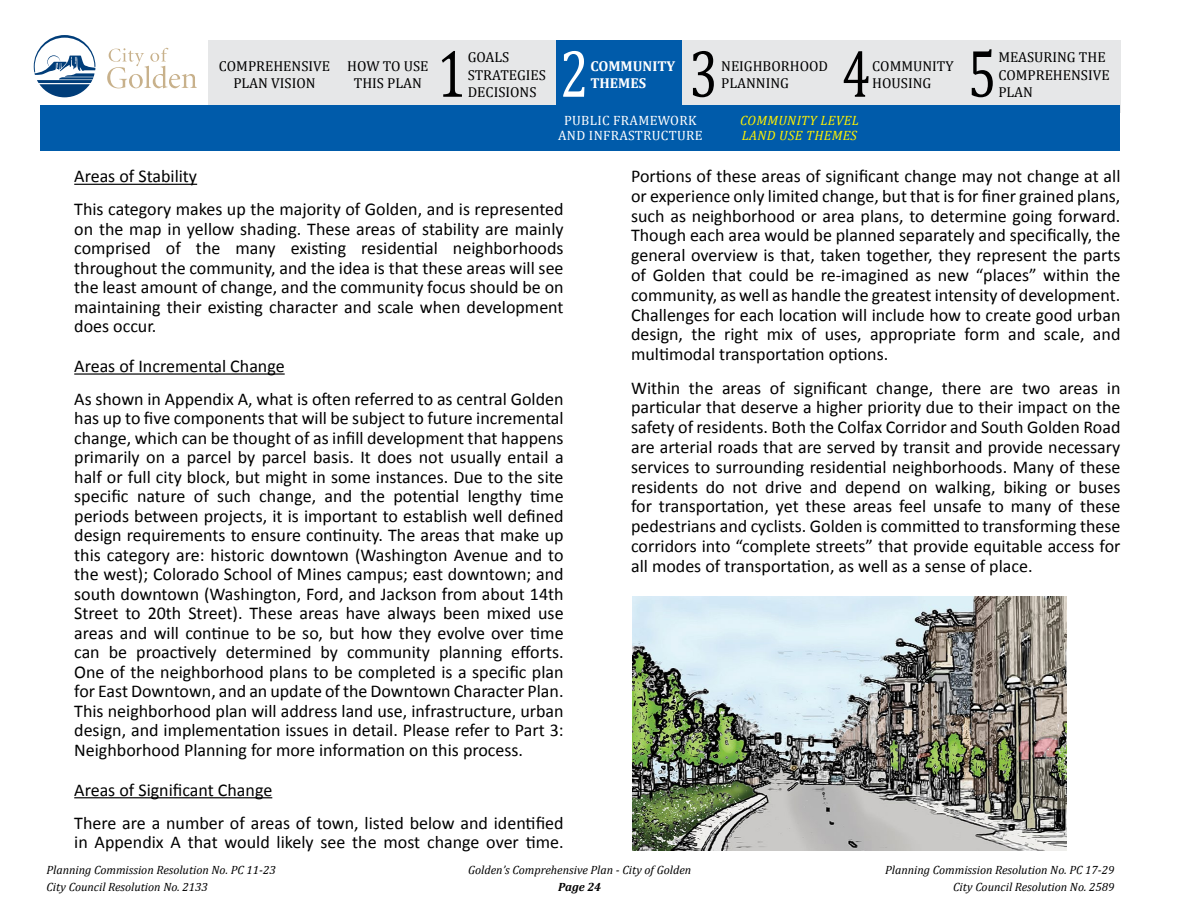
<style>
.page{position:relative;width:1188px;height:918px;background:#fff}
.page>*{position:absolute;margin:0;border:0;box-sizing:border-box;transform-origin:0 0}
.t1{font:67.95px "Cambria";color:#000;scale:.76 1}
.t2{font:67.95px "Cambria";color:#fff;scale:.76 1}
.t3{font:18px/19.5px "Calibri";color:#000;text-align:justify}
.t4{font:14.4px/17.2px "Cambria";color:#000;text-align:center}
.t5{font:700 14.4px "Cambria";color:#fff}
.t6{font:13.5px/15px "Cambria";letter-spacing:.025em;color:#fff;text-align:center}
.t7{font:italic 13.5px/15px "Cambria";letter-spacing:.025em;color:#fff200}
.t8{font:italic 12px "Cambria";color:#000}
.t9{font:italic 700 12px "Cambria";letter-spacing:-.005em;color:#000}
</style>
<div class="page">
<hr style="left:74px;top:184px;width:123px;height:1px;background:#000">
<hr style="left:74px;top:373px;width:211px;height:2px;background:#000">
<hr style="left:74px;top:797px;width:198px;height:1px;background:#000">
<div style="left:208px;top:40px;width:912px;height:73px;background:#e6e7e8"></div>
<div style="left:556px;top:40px;width:125px;height:73px;background:#005baa"></div>
<svg style="left:34px;top:35px;width:61px;height:62px"></svg>
<svg style="left:107px;top:48px;width:90px;height:40px"></svg>
<div style="left:40px;top:105px;width:1080px;height:46px;background:#005baa"></div>
<img style="left:632px;top:596px;width:435px;height:254px">
<h1 class="t1" style="left:437px;top:34px;width:39px">1</h1>
<h1 class="t2" style="left:560px;top:34px;width:39px">2</h1>
<p class="t4" style="left:468px;top:49px;width:80px;text-align:left">GOALS<br>STRATEGIES</p>
<p class="t4" style="left:219px;top:57px;width:113px">COMPREHENSIVE<br>PLAN VISION</p>
<p class="t5" style="left:590px;top:57px;width:86px">COMMUNITY</p>
<p class="t4" style="left:347px;top:57px;width:83px">HOW TO USE<br>THIS PLAN</p>
<p class="t5" style="left:590px;top:74px;width:57px">THEMES</p>
<p class="t4" style="left:468px;top:83px;width:70px">DECISIONS</p>
<h1 class="t1" style="left:689px;top:34px;width:39px">3</h1>
<p class="t4" style="left:721px;top:57px;width:108px">NEIGHBORHOOD</p>
<p class="t4" style="left:721px;top:75px;width:69px">PLANNING</p>
<h1 class="t1" style="left:842px;top:34px;width:39px">4</h1>
<p class="t4" style="left:872px;top:57px;width:83px">COMMUNITY</p>
<p class="t4" style="left:872px;top:75px;width:61px">HOUSING</p>
<p class="t6" style="left:558px;top:113px;width:146px">PUBLIC FRAMEWORK<br>AND INFRASTRUCTURE</p>
<p class="t7" style="left:740px;top:113px;width:120px">COMMUNITY LEVEL<br>LAND USE THEMES</p>
<h1 class="t1" style="left:968px;top:34px;width:39px">5</h1>
<p class="t4" style="left:998px;top:49px;width:113px;text-align:left">MEASURING THE<br>COMPREHENSIVE</p>
<p class="t4" style="left:998px;top:83px;width:36px">PLAN</p>
<p class="t3" style="left:74px;top:159px;width:491px;line-height:33px">Areas of Stability<br>This category makes up the majority of Golden, and is represented</p>
<p class="t3" style="left:74px;top:218px;width:491px">on the map in yellow shading. These areas of stability are mainly comprised of the many existing residential neighborhoods throughout the community, and the idea is that these areas will see the least amount of change, and the community focus should be on maintaining their existing character and scale when development does occur.</p>
<p class="t3" style="left:74px;top:349px;width:491px;line-height:33px">Areas of Incremental Change<br>As shown in Appendix A, what is often referred to as central Golden</p>
<p class="t3" style="left:74px;top:408px;width:491px">has up to five components that will be subject to future incremental change, which can be thought of as infill development that happens primarily on a parcel by parcel basis. It does not usually entail a half or full city block, but might in some instances. Due to the site specific nature of such change, and the potential lengthy time periods between projects, it is important to establish well defined design requirements to ensure continuity. The areas that make up this category are: historic downtown (Washington Avenue and to the west); Colorado School of Mines campus; east downtown; and south downtown (Washington, Ford, and Jackson from about 14th Street to 20th Street). These areas have always been mixed use areas and will continue to be so, but how they evolve over time can be proactively determined by community planning efforts.<br>One of the neighborhood plans to be completed is a specific plan for East Downtown, and an update of the Downtown Character Plan.<br>This neighborhood plan will address land use, infrastructure, urban design, and implementation issues in detail. Please refer to Part 3:<br>Neighborhood Planning for more information on this process.</p>
<p class="t3" style="left:74px;top:772px;width:491px;line-height:33px">Areas of Significant Change<br>There are a number of areas of town, listed below and identified</p>
<p class="t3" style="left:74px;top:831px;width:491px">in Appendix A that would likely see the most change over time.</p>
<p class="t3" style="left:631px;top:165px;width:491px">Portions of these areas of significant change may not change at all or experience only limited change, but that is for finer grained plans, such as neighborhood or area plans, to determine going forward.<br>Though each area would be planned separately and specifically, the general overview is that, taken together, they represent the parts of Golden that could be re-imagined as new “places” within the community, as well as handle the greatest intensity of development.<br>Challenges for each location will include how to create good urban design, the right mix of uses, appropriate form and scale, and multimodal transportation options.</p>
<p class="t3" style="left:631px;top:377px;width:491px">Within the areas of significant change, there are two areas in particular that deserve a higher priority due to their impact on the safety of residents. Both the Colfax Corridor and South Golden Road are arterial roads that are served by transit and provide necessary services to surrounding residential neighborhoods. Many of these residents do not drive and depend on walking, biking or buses for transportation, yet these areas feel unsafe to many of these pedestrians and cyclists. Golden is committed to transforming these corridors into “complete streets” that provide equitable access for all modes of transportation, as well as a sense of place.</p>
<p class="t8" style="left:46px;top:863px;width:231px">Planning Commission Resolution No. PC 11-23</p>
<p class="t8" style="left:468px;top:863px;width:225px">Golden’s Comprehensive Plan - City of Golden</p>
<p class="t8" style="left:885px;top:863px;width:231px">Planning Commission Resolution No. PC 17-29</p>
<p class="t8" style="left:47px;top:879px;width:163px">City Council Resolution No. 2133</p>
<p class="t9" style="left:558px;top:879px;width:44px">Page 24</p>
<p class="t8" style="left:953px;top:879px;width:163px">City Council Resolution No. 2589</p>
</div>
